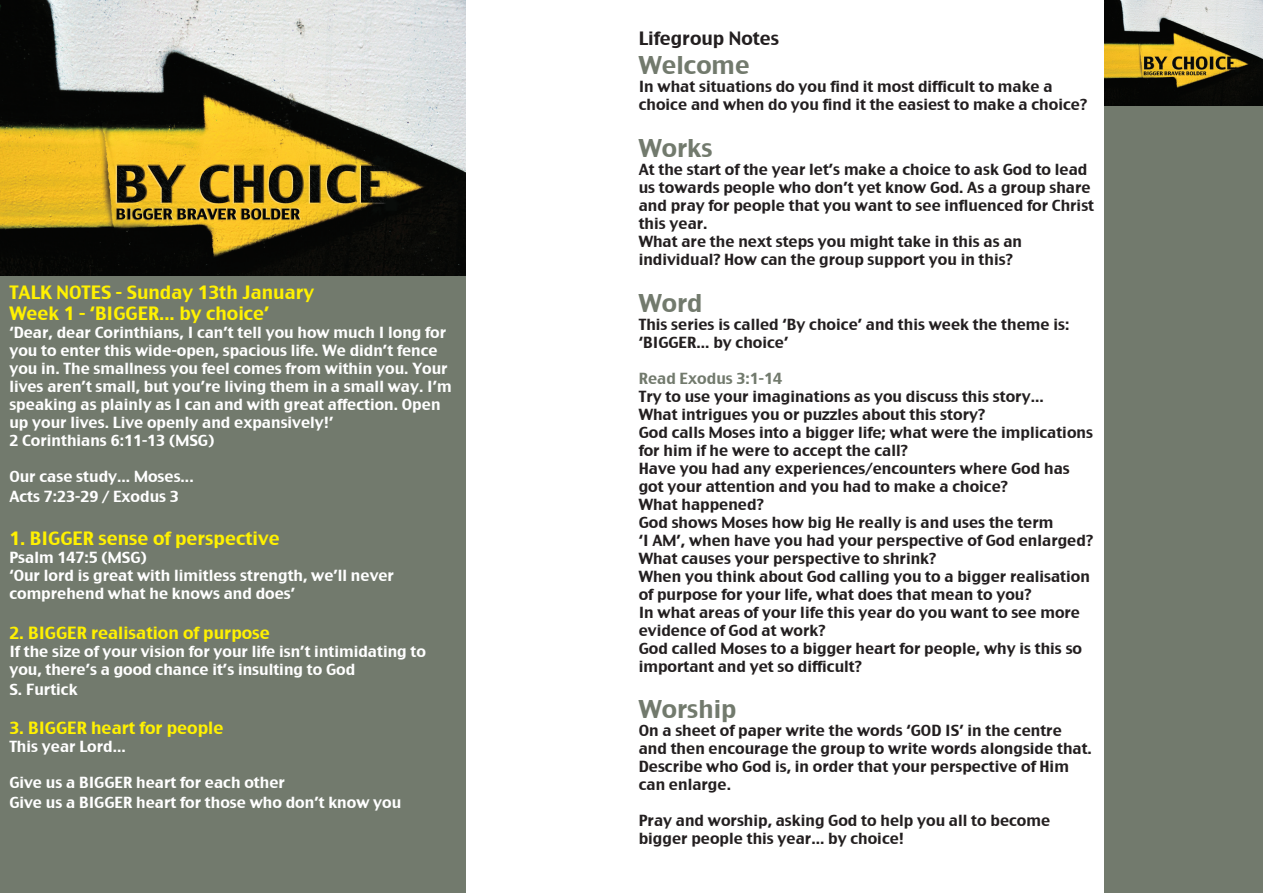
<style>
.page{position:relative;width:1263px;height:893px;background:#fff}
.page>*{position:absolute;margin:0;border:0;box-sizing:border-box;transform-origin:0 0}
.t1{font:24px "Charcoal CY";color:#727a6d}
.t2{font:18px/21.6px "Charcoal CY";color:#fff101}
.t3{font:18px "Charcoal CY";color:#231f20}
.t4{font:16.5px "Charcoal CY";color:#fff101}
.t5{font:15px/18px "Charcoal CY";color:#231f20}
.t6{font:15px/18px "Charcoal CY";color:#fff}
.t7{font:15px "Charcoal CY";color:#727a6d}
</style>
<div class="page">
<img style="left:0;top:0;width:465px;height:276px">
<div style="left:0;top:276px;width:465px;height:617px;background:#727a6d"></div>
<div style="left:1105px;top:0;width:158px;height:893px;background:#727a6d"></div>
<img style="left:1105px;top:0;width:158px;height:105px">
<p class="t2" style="left:9px;top:281px;width:306px">TALK NOTES - Sunday 13th January<br>Week 1 - ‘BIGGER... by choice’</p>
<p class="t6" style="left:9px;top:323px;width:444px">‘Dear, dear Corinthians, I can’t tell you how much I long for you to enter this wide-open, spacious life. We didn’t fence you in. The smallness you feel comes from within you. Your lives aren’t small, but you’re living them in a small way. I’m speaking as plainly as I can and with great affection. Open up your lives. Live openly and expansively!’<br>2 Corinthians 6:11-13 (MSG)</p>
<p class="t6" style="left:9px;top:467px;width:186px;line-height:19.8px">Our case study... Moses...<br>Acts 7:23-29 / Exodus 3</p>
<p class="t2" style="left:9px;top:527px;width:272px">1. BIGGER sense of perspective</p>
<p class="t6" style="left:9px;top:548px;width:386px">Psalm 147:5 (MSG)<br>‘Our lord is great with limitless strength, we’ll never comprehend what he knows and does’</p>
<p class="t4" style="left:9px;top:622px;width:262px">2. BIGGER realisation of purpose</p>
<p class="t6" style="left:9px;top:642px;width:418px">If the size of your vision for your life isn’t intimidating to you, there’s a good chance it’s insulting to God</p>
<p class="t6" style="left:9px;top:680px;width:70px">S. Furtick</p>
<p class="t4" style="left:9px;top:718px;width:216px">3. BIGGER heart for people</p>
<p class="t6" style="left:9px;top:737px;width:118px">This year Lord...</p>
<p class="t6" style="left:9px;top:773px;width:393px;line-height:19.8px">Give us a BIGGER heart for each other<br>Give us a BIGGER heart for those who don’t know you</p>
<p class="t3" style="left:639px;top:27px;width:142px">Lifegroup Notes</p>
<h1 class="t1" style="left:639px;top:50px;width:112px">Welcome</h1>
<p class="t5" style="left:639px;top:77px;width:450px">In what situations do you find it most difficult to make a choice and when do you find it the easiest to make a choice?</p>
<h1 class="t1" style="left:639px;top:133px;width:75px">Works</h1>
<p class="t5" style="left:639px;top:160px;width:457px">At the start of the year let’s make a choice to ask God to lead us towards people who don’t yet know God. As a group share and pray for people that you want to see influenced for Christ this year.<br>What are the next steps you might take in this as an individual? How can the group support you in this?</p>
<h1 class="t1" style="left:639px;top:288px;width:65px">Word</h1>
<p class="t5" style="left:639px;top:315px;width:432px">This series is called ‘By choice’ and this week the theme is: ‘BIGGER... by choice’</p>
<p class="t7" style="left:639px;top:369px;width:145px">Read Exodus 3:1-14</p>
<p class="t5" style="left:639px;top:387px;width:456px">Try to use your imaginations as you discuss this story...<br>What intrigues you or puzzles about this story?<br>God calls Moses into a bigger life; what were the implications for him if he were to accept the call?<br>Have you had any experiences/encounters where God has got your attention and you had to make a choice?<br>What happened?<br>God shows Moses how big He really is and uses the term<br>‘I AM’, when have you had your perspective of God enlarged?<br>What causes your perspective to shrink?<br>When you think about God calling you to a bigger realisation of purpose for your life, what does that mean to you?<br>In what areas of your life this year do you want to see more evidence of God at work?<br>God called Moses to a bigger heart for people, why is this so important and yet so difficult?</p>
<h1 class="t1" style="left:639px;top:694px;width:99px">Worship</h1>
<p class="t5" style="left:639px;top:722px;width:455px">On a sheet of paper write the words ‘GOD IS’ in the centre and then encourage the group to write words alongside that.<br>Describe who God is, in order that your perspective of Him can enlarge.</p>
<p class="t5" style="left:639px;top:812px;width:413px">Pray and worship, asking God to help you all to become bigger people this year... by choice!</p>
</div>
